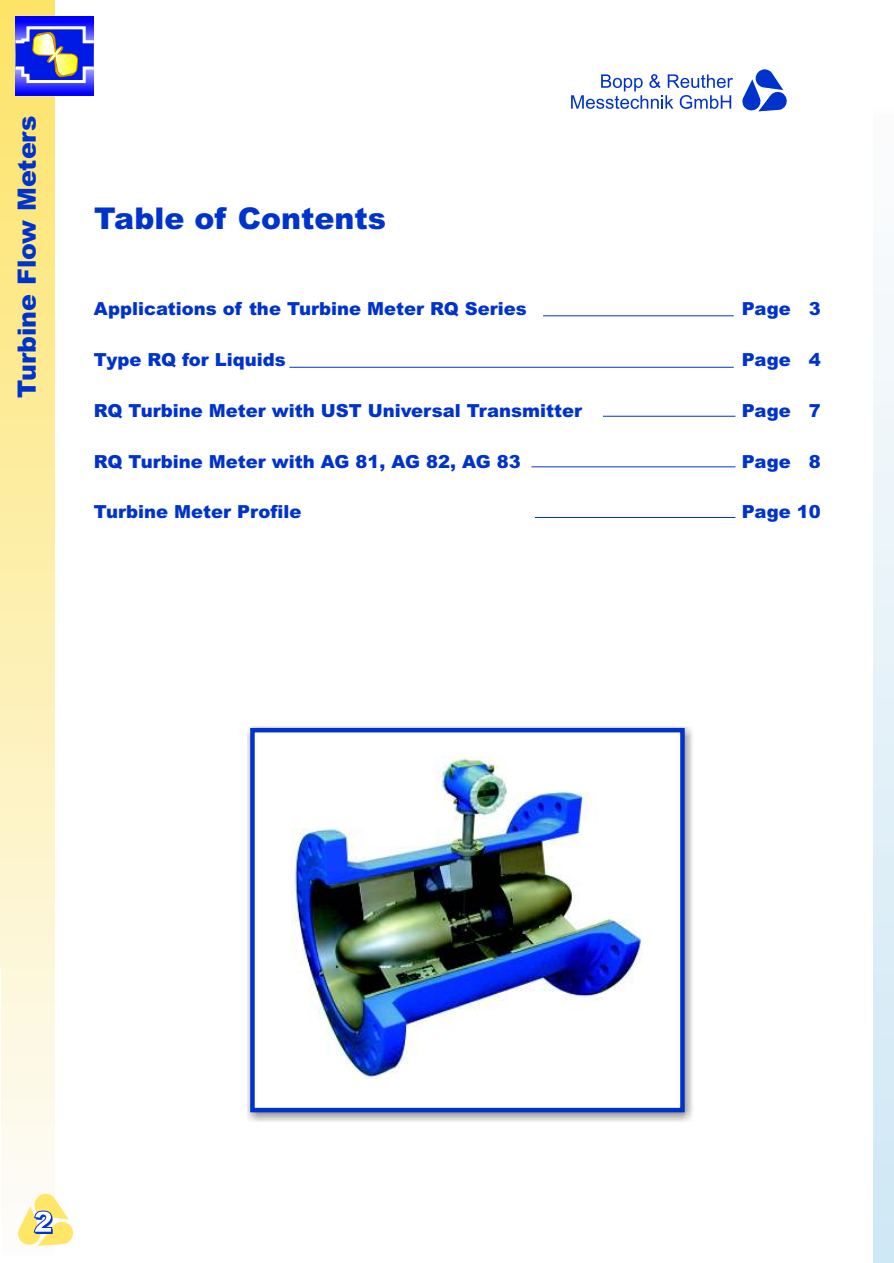
<style>
.page{position:relative;width:894px;height:1263px;background:#fff}
.page>*{position:absolute;margin:0;border:0;box-sizing:border-box;transform-origin:0 0}
.t1{font:900 30px "Arial";color:#03c}
.t2{font:900 28.95px "Arial";color:#03c}
.t3{font:900 25.2px "Arial";color:#03c}
.t4{font:900 18px "Arial";color:#03c}
</style>
<div class="page">
<img style="left:0;top:0;width:54px;height:1194px">
<svg style="left:571px;top:74px;width:162px;height:35px"></svg>
<svg style="left:742px;top:69px;width:45px;height:43px"></svg>
<img style="left:16px;top:17px;width:78px;height:78px">
<svg style="left:16px;top:26px;width:78px;height:57px;background:#6872ce"></svg>
<svg style="left:18px;top:1194px;width:55px;height:52px"></svg>
<img style="left:248px;top:726px;width:445px;height:396px">
<div style="left:250px;top:728px;width:435px;height:384px;background:#fff;border:4px solid #03c"></div>
<img style="left:291px;top:757px;width:353px;height:322px">
<hr style="left:289px;top:367px;width:445px;height:1px;background:#03c">
<hr style="left:543px;top:315px;width:191px;height:1px;background:#03c">
<hr style="left:603px;top:416px;width:132px;height:1px;background:#03c">
<hr style="left:531px;top:466px;width:204px;height:1px;background:#03c">
<hr style="left:535px;top:517px;width:200px;height:1px;background:#03c">
<h3 class="t3" style="left:18px;top:398px;width:284px;rotate:-90deg">Turbine Flow Meters</h3>
<h1 class="t1" style="left:94px;top:208px;width:294px">Table of Contents</h1>
<p class="t4" style="left:94px;top:302px;width:434px">Applications of the Turbine Meter RQ Series</p>
<p class="t4" style="left:742px;top:302px;width:81px">Page 3</p>
<p class="t4" style="left:94px;top:353px;width:194px">Type RQ for Liquids</p>
<p class="t4" style="left:742px;top:353px;width:81px">Page 4</p>
<p class="t4" style="left:94px;top:404px;width:490px">RQ Turbine Meter with UST Universal Transmitter</p>
<p class="t4" style="left:742px;top:404px;width:81px">Page 7</p>
<p class="t4" style="left:94px;top:455px;width:428px">RQ Turbine Meter with AG 81, AG 82, AG 83</p>
<p class="t4" style="left:742px;top:455px;width:81px">Page 8</p>
<p class="t4" style="left:94px;top:506px;width:209px">Turbine Meter Profile</p>
<p class="t4" style="left:742px;top:506px;width:81px">Page 10</p>
<h2 class="t2" style="left:35px;top:1213px;width:21px">2</h2>
</div>
